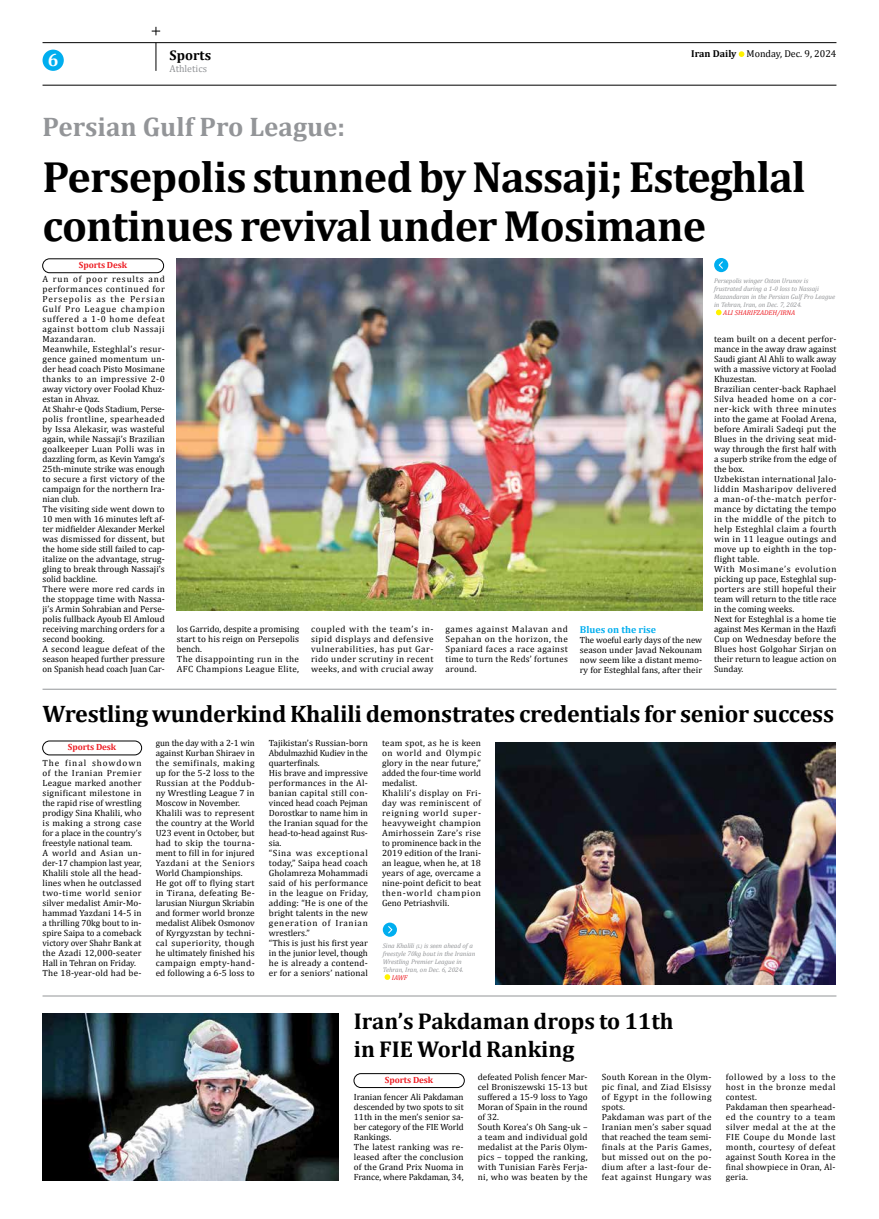
<style>
.page{position:relative;width:879px;height:1219px;background:#fff}
.page>*{position:absolute;margin:0;border:0;box-sizing:border-box;transform-origin:0 0}
.t1{font:700 44px/49.3px "Cambria";letter-spacing:-.02em;color:#000}
.t2{font:700 27px "Cambria";color:#939598}
.t3{font:700 24px "Cambria";letter-spacing:-.01em;color:#000}
.t4{font:700 23px/27.6px "Cambria";color:#000}
.t5{font:700 18px "Cambria";color:#fff}
.t6{font:700 14px "Cambria";color:#000}
.t7{font:10px "Cambria";color:#000}
.t8{font:700 10px "Cambria";color:#00aeef}
.t9{font:10px "Cambria";color:#939598}
.t10{font:9px/10px "Cambria";letter-spacing:.01em;color:#000}
.t11{font:9px/10px "Cambria";letter-spacing:.04em;color:#000}
.t12{font:700 9px "Cambria";letter-spacing:-.01em;color:#ed1d24}
.t13{font:italic 7px "Cambria";letter-spacing:-.01em;color:#ed1d24}
.t14{font:italic 6.8px/8px "Cambria";letter-spacing:-.01em;color:#939598}
.s1{font-weight:700}
.s2{font-size:5.1px}
</style>
<div class="page">
<svg style="left:156px;top:43px;width:1px;height:28px"></svg>
<hr style="left:43px;top:42px;width:793px;height:1px;background:#000">
<hr style="left:43px;top:85px;width:793px;height:1px;background:#000">
<div style="left:43px;top:50px;width:21px;height:21px;background:#00aeef;border-radius:50%"></div>
<svg style="left:739px;top:51px;width:5px;height:6px"></svg>
<div style="left:43px;top:259px;width:121px;height:14px;border:1px solid #000;border-radius:7px"></div>
<div style="left:43px;top:741px;width:99px;height:14px;border:1px solid #000;border-radius:7px"></div>
<div style="left:354px;top:1073px;width:110px;height:15px;border:1px solid #000;border-radius:7px"></div>
<hr style="left:43px;top:689px;width:793px;height:1px;background:#939598">
<hr style="left:43px;top:996px;width:793px;height:1px;background:#939598">
<img style="left:177px;top:259px;width:525px;height:352px">
<svg style="left:716px;top:310px;width:5px;height:5px"></svg>
<div style="left:714px;top:258px;width:14px;height:14px;background:#00aeef;border-radius:50%"></div>
<svg style="left:718px;top:261px;width:5px;height:8px"></svg>
<svg style="left:384px;top:974px;width:6px;height:6px"></svg>
<div style="left:383px;top:923px;width:14px;height:14px;background:#00aeef;border-radius:50%"></div>
<svg style="left:388px;top:926px;width:4px;height:8px"></svg>
<img style="left:495px;top:742px;width:340px;height:242px">
<img style="left:43px;top:1013px;width:296px;height:167px">
<svg style="left:152px;top:27px;width:8px;height:8px"></svg>
<h3 class="t5" style="left:48px;top:47px;width:12px">6</h3>
<h3 class="t6" style="left:170px;top:45px;width:43px">Sports</h3>
<p class="t7" style="left:691px;top:48px;width:147px"><span class="s1">Iran Daily</span> Monday, Dec. 9, 2024</p>
<p class="t9" style="left:170px;top:62px;width:39px">Athletics</p>
<h2 class="t2" style="left:43px;top:108px;width:304px">Persian Gulf Pro League:</h2>
<h1 class="t1" style="left:43px;top:151px;width:765px">Persepolis stunned by Nassaji; Esteghlal continues revival under Mosimane</h1>
<p class="t12" style="left:79px;top:258px;width:50px">Sports Desk</p>
<p class="t10" style="left:43px;top:274px;width:124px">A run of poor results and performances continued for<br>Persepolis as the Persian<br>Gulf Pro League champion suffered a 1-0 home defeat against bottom club Nassaji<br>Mazandaran.<br>Meanwhile, Esteghlal’s resur&shy;gence gained momentum un&shy;der head coach Pisto Mosimane thanks to an impressive 2-0 away victory over Foolad Khuz&shy;estan in Ahvaz.<br>At Shahr-e Qods Stadium, Perse&shy;polis frontline, spearheaded by Issa Alekasir, was wasteful again, while Nassaji’s Brazilian goalkeeper Luan Polli was in dazzling form, as Kevin Yamga’s<br>25th-minute strike was enough to secure a first victory of the campaign for the northern Ira&shy;nian club.<br>The visiting side went down to<br>10 men with 16 minutes left af&shy;ter midfielder Alexander Merkel was dismissed for dissent, but the home side still failed to cap&shy;italize on the advantage, strug&shy;gling to break through Nassaji’s solid backline.<br>There were more red cards in the stoppage time with Nassa&shy;ji’s Armin Sohrabian and Perse&shy;polis fullback Ayoub El Amloud receiving marching orders for a second booking.<br>A second league defeat of the season heaped further pressure on Spanish head coach Juan Car-</p>
<p class="t10" style="left:177px;top:624px;width:124px">los Garrido, despite a promising start to his reign on Persepolis bench.<br>The disappointing run in the<br>AFC Champions League Elite,</p>
<p class="t10" style="left:311px;top:624px;width:124px;text-align:justify">coupled with the team’s in&shy;sipid displays and defensive vulnerabilities, has put Gar&shy;rido under scrutiny in recent weeks, and with crucial away</p>
<p class="t10" style="left:445px;top:624px;width:124px;text-align:justify">games against Malavan and Sepahan on the horizon, the Spaniard faces a race against time to turn the Reds’ fortunes around.</p>
<p class="t8" style="left:580px;top:622px;width:78px">Blues on the rise</p>
<p class="t10" style="left:580px;top:635px;width:124px;text-align:justify">The woeful early days of the new season under Javad Nekounam now seem like a distant memo&shy;ry for Esteghlal fans, after their</p>
<p class="t14" style="left:714px;top:276px;width:122px">Persepolis winger Oston Urunov is frustrated during a 1-0 loss to Nassaji Mazandaran in the Persian Gulf Pro League in Tehran, Iran, on Dec. 7, 2024.</p>
<p class="t13" style="left:723px;top:308px;width:73px">ALI SHARIFZADEH/IRNA</p>
<p class="t10" style="left:714px;top:334px;width:124px">team built on a decent perfor&shy;mance in the away draw against<br>Saudi giant Al Ahli to walk away with a massive victory at Foolad<br>Khuzestan.<br>Brazilian center-back Raphael<br>Silva headed home on a cor&shy;ner-kick with three minutes into the game at Foolad Arena, before Amirali Sadeqi put the<br>Blues in the driving seat mid&shy;way through the first half with a superb strike from the edge of the box.<br>Uzbekistan international Jalo&shy;liddin Masharipov delivered a man-of-the-match perfor&shy;mance by dictating the tempo in the middle of the pitch to help Esteghlal claim a fourth win in 11 league outings and move up to eighth in the top&shy;flight table.<br>With Mosimane’s evolution picking up pace, Esteghlal sup&shy;porters are still hopeful their team will return to the title race in the coming weeks.<br>Next for Esteghlal is a home tie against Mes Kerman in the Hazfi<br>Cup on Wednesday before the<br>Blues host Golgohar Sirjan on their return to league action on<br>Sunday.</p>
<h3 class="t3" style="left:43px;top:697px;width:793px">Wrestling wunderkind Khalili demonstrates credentials for senior success</h3>
<p class="t12" style="left:68px;top:741px;width:50px">Sports Desk</p>
<p class="t10" style="left:43px;top:758px;width:101px">The final showdown of the Iranian Premier<br>League marked another significant milestone in the rapid rise of wrestling prodigy Sina Khalili, who is making a strong case for a place in the country’s freestyle national team.<br>A world and Asian un&shy;der-17 champion last year,<br>Khalili stole all the head&shy;lines when he outclassed two-time world senior silver medalist Amir-Mo&shy;hammad Yazdani 14-5 in a thrilling 70kg bout to in&shy;spire Saipa to a comeback victory over Shahr Bank at the Azadi 12,000-seater<br>Hall in Tehran on Friday.<br>The 18-year-old had be-</p>
<p class="t10" style="left:156px;top:738px;width:101px">gun the day with a 2-1 win against Kurban Shiraev in the semifinals, making up for the 5-2 loss to the<br>Russian at the Poddub&shy;ny Wrestling League 7 in<br>Moscow in November.<br>Khalili was to represent the country at the World<br>U23 event in October, but had to skip the tourna&shy;ment to fill in for injured<br>Yazdani at the Seniors<br>World Championships.<br>He got off to flying start in Tirana, defeating Be&shy;larusian Niurgun Skriabin and former world bronze medalist Alibek Osmonov of Kyrgyzstan by techni&shy;cal superiority, though he ultimately finished his campaign empty-hand&shy;ed following a 6-5 loss to</p>
<p class="t10" style="left:269px;top:738px;width:101px">Tajikistan’s Russian-born<br>Abdulmazhid Kudiev in the quarterfinals.<br>His brave and impressive performances in the Al&shy;banian capital still con&shy;vinced head coach Pejman<br>Dorostkar to name him in the Iranian squad for the head-to-head against Rus&shy;sia.<br>“Sina was exceptional today,” Saipa head coach<br>Gholamreza Mohammadi said of his performance in the league on Friday, adding: “He is one of the bright talents in the new generation of Iranian wrestlers.”<br>“This is just his first year in the junior level, though he is already a contend&shy;er for a seniors’ national</p>
<p class="t10" style="left:382px;top:738px;width:101px">team spot, as he is keen on world and Olympic glory in the near future,” added the four-time world medalist.<br>Khalili’s display on Fri&shy;day was reminiscent of reigning world super&shy;heavyweight champion<br>Amirhossein Zare’s rise to prominence back in the<br>2019 edition of the Irani&shy;an league, when he, at 18 years of age, overcame a nine-point deficit to beat then-world champion<br>Geno Petriashvili.</p>
<p class="t14" style="left:383px;top:941px;width:94px">Sina Khalili <span class="s2">(L)</span> is seen ahead of a freestyle 70kg bout in the Iranian<br>Wrestling Premier League in<br>Tehran, Iran, on Dec. 6, 2024.</p>
<p class="t13" style="left:392px;top:972px;width:17px">IAWF</p>
<h3 class="t4" style="left:354px;top:1006px;width:321px">Iran’s Pakdaman drops to 11th in FIE World Ranking</h3>
<p class="t12" style="left:385px;top:1073px;width:50px">Sports Desk</p>
<p class="t10" style="left:354px;top:1092px;width:111px">Iranian fencer Ali Pakdaman descended by two spots to sit<br>11th in the men’s senior sa&shy;ber category of the FIE World<br>Rankings.<br>The latest ranking was re&shy;leased after the conclusion of the Grand Prix Nuoma in<br>France, where Pakdaman, 34,</p>
<p class="t10" style="left:478px;top:1072px;width:111px">defeated Polish fencer Mar&shy;cel Broniszewski 15-13 but suffered a 15-9 loss to Yago<br>Moran of Spain in the round of 32.<br>South Korea’s Oh Sang-uk – a team and individual gold medalist at the Paris Olym&shy;pics – topped the ranking, with Tunisian Farès Ferja&shy;ni, who was beaten by the</p>
<p class="t11" style="left:602px;top:1072px;width:111px">South Korean in the Olym&shy;pic final, and Ziad Elsissy of Egypt in the following spots.<br>Pakdaman was part of the<br>Iranian men’s saber squad that reached the team semi&shy;finals at the Paris Games, but missed out on the po&shy;dium after a last-four de&shy;feat against Hungary was</p>
<p class="t11" style="left:726px;top:1072px;width:111px">followed by a loss to the host in the bronze medal contest.<br>Pakdaman then spearhead&shy;ed the country to a team silver medal at the at the<br>FIE Coupe du Monde last month, courtesy of defeat against South Korea in the final showpiece in Oran, Al&shy;geria.</p>
</div>
